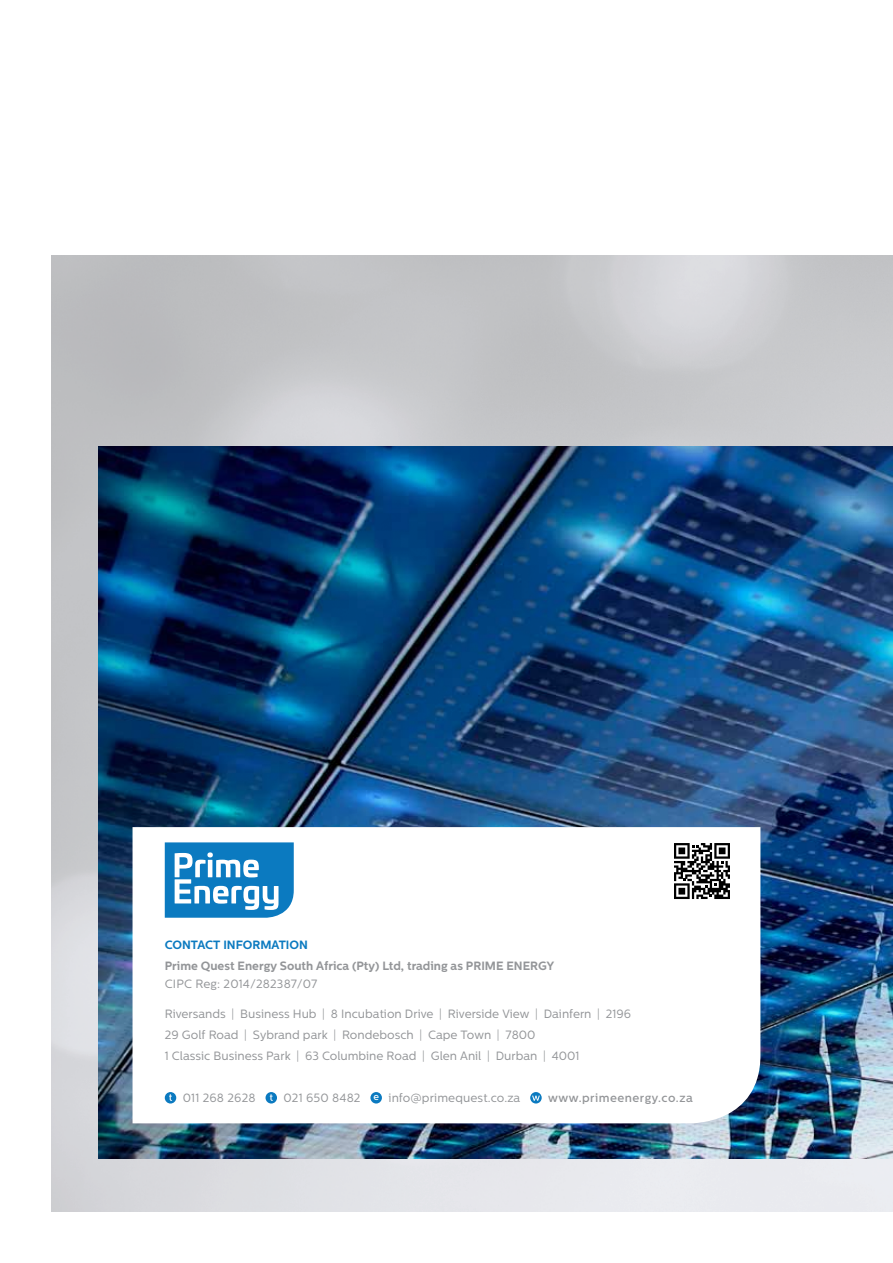
<style>
.page{position:relative;width:893px;height:1263px;background:#fff}
.page>*{position:absolute;margin:0;border:0;box-sizing:border-box;transform-origin:0 0}
.t1{font:12px/21px "Centrale Sans";color:#939598}
.t2{font:700 12px "Centrale Sans";color:#939598}
.t3{font:500 12px "Centrale Sans";letter-spacing:.04em;color:#939598}
.t4{font:700 12px "Centrale Sans";color:#0b7ac0}
.s1{font-weight:300}
.s2{font-weight:500;font-size:9.75px;color:#fff}
</style>
<div class="page">
<img style="left:51px;top:255px;width:842px;height:957px">
<img style="left:99px;top:446px;width:794px;height:712px">
<svg style="left:133px;top:827px;width:627px;height:296px"></svg>
<div style="left:165px;top:1092px;width:11px;height:11px;background:#0b7ac0;border-radius:50%"></div>
<svg style="left:169px;top:1094px;width:3px;height:7px"></svg>
<div style="left:266px;top:1092px;width:11px;height:11px;background:#0b7ac0;border-radius:50%"></div>
<svg style="left:270px;top:1094px;width:3px;height:7px"></svg>
<div style="left:370px;top:1092px;width:12px;height:11px;background:#0b7ac0;border-radius:50%"></div>
<div style="left:530px;top:1092px;width:12px;height:11px;background:#0b7ac0;border-radius:50%"></div>
<svg style="left:532px;top:1095px;width:8px;height:6px"></svg>
<svg style="left:165px;top:842px;width:129px;height:76px"></svg>
<svg style="left:674px;top:843px;width:56px;height:56px"></svg>
<p class="t4" style="left:165px;top:938px;width:145px">CONTACT INFORMATION</p>
<p class="t2" style="left:165px;top:959px;width:391px">Prime Quest Energy South Africa (Pty) Ltd, trading as PRIME ENERGY</p>
<p class="t1" style="left:165px;top:973px;width:154px">CIPC Reg: 2014/282387/07</p>
<p class="t1" style="left:165px;top:1003px;width:468px">Riversands <span class="s1">|</span> Business Hub <span class="s1">|</span> 8 Incubation Drive <span class="s1">|</span> Riverside View <span class="s1">|</span> Dainfern <span class="s1">|</span> 2196<br>29 Golf Road <span class="s1">|</span> Sybrand park <span class="s1">|</span> Rondebosch <span class="s1">|</span> Cape Town <span class="s1">|</span> 7800<br>1 Classic Business Park <span class="s1">|</span> 63 Columbine Road <span class="s1">|</span> Glen Anil <span class="s1">|</span> Durban <span class="s1">|</span> 4001</p>
<p class="t1" style="left:183px;top:1087px;width:74px">011 268 2628</p>
<p class="t1" style="left:284px;top:1087px;width:238px">021 650 8482 <span class="s2">e</span> info@primequest.co.za</p>
<p class="t3" style="left:548px;top:1091px;width:146px">www.primeenergy.co.za</p>
</div>
